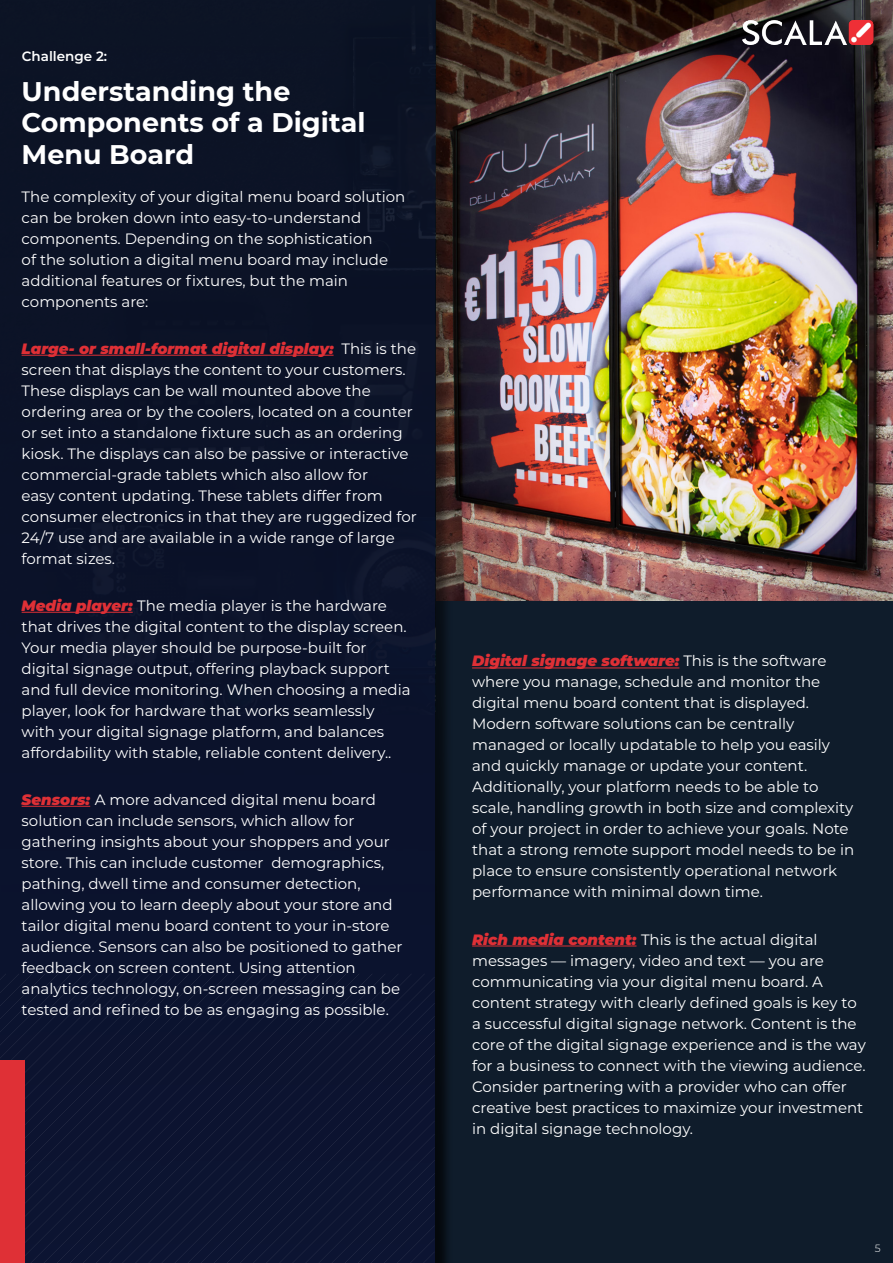
<style>
.page{position:relative;width:893px;height:1263px;background:#0f1c2b}
.page>*{position:absolute;margin:0;border:0;box-sizing:border-box;transform-origin:0 0}
.t1{font:700 27px/31.5px "Montserrat";color:#fff}
.t2{font:15px/21px "Montserrat";color:#fff}
.t3{font:600 13.5px "Montserrat";color:#fff}
.t4{font:300 10.5px "Montserrat";color:#fff}
.s1{font-weight:900;font-style:italic;color:#df3036}
</style>
<div class="page">
<img style="left:453px;top:0;width:440px;height:600px">
<div style="left:0;top:0;width:453px;height:1263px;background:#000;opacity:.75"></div>
<div style="left:0;top:0;width:435px;height:973px;background:#0b1328"></div>
<svg style="left:0;top:973px;width:435px;height:290px"></svg>
<hr style="left:22px;top:355px;width:312px;height:1px;background:#df3036">
<hr style="left:22px;top:612px;width:111px;height:1px;background:#df3036">
<hr style="left:22px;top:806px;width:68px;height:1px;background:#df3036">
<hr style="left:472px;top:667px;width:207px;height:1px;background:#df3036">
<hr style="left:472px;top:946px;width:164px;height:1px;background:#df3036">
<div style="left:0;top:1061px;width:24px;height:202px;background:#df3036"></div>
<img style="left:742px;top:20px;width:131px;height:25px">
<p class="t3" style="left:22px;top:50px;width:87px">Challenge 2:</p>
<h1 class="t1" style="left:22px;top:76px;width:345px">Understanding the<br>Components of a Digital<br>Menu Board</h1>
<p class="t2" style="left:22px;top:186px;width:385px">The complexity of your digital menu board solution can be broken down into easy-to-understand components. Depending on the sophistication<br>of the solution a digital menu board may include additional features or fixtures, but the main components are:</p>
<p class="t2" style="left:22px;top:338px;width:397px"><span class="s1">Large- or small-format digital display:</span> This is the screen that displays the content to your customers.<br>These displays can be wall mounted above the ordering area or by the coolers, located on a counter or set into a standalone fixture such as an ordering kiosk. The displays can also be passive or interactive commercial-grade tablets which also allow for<br>easy content updating. These tablets differ from consumer electronics in that they are ruggedized for 24/7 use and are available in a wide range of large format sizes.</p>
<p class="t2" style="left:22px;top:595px;width:391px"><span class="s1">Media player:</span> The media player is the hardware that drives the digital content to the display screen.<br>Your media player should be purpose-built for digital signage output, offering playback support and full device monitoring. When choosing a media player, look for hardware that works seamlessly with your digital signage platform, and balances affordability with stable, reliable content delivery..</p>
<p class="t2" style="left:22px;top:789px;width:382px"><span class="s1">Sensors:</span> A more advanced digital menu board solution can include sensors, which allow for gathering insights about your shoppers and your store. This can include customer demographics, pathing, dwell time and consumer detection, allowing you to learn deeply about your store and tailor digital menu board content to your in-store audience. Sensors can also be positioned to gather feedback on screen content. Using attention analytics technology, on-screen messaging can be tested and refined to be as engaging as possible.</p>
<p class="t2" style="left:472px;top:651px;width:384px"><span class="s1">Digital signage software:</span> This is the software where you manage, schedule and monitor the digital menu board content that is displayed.<br>Modern software solutions can be centrally managed or locally updatable to help you easily and quickly manage or update your content.<br>Additionally, your platform needs to be able to scale, handling growth in both size and complexity of your project in order to achieve your goals. Note that a strong remote support model needs to be in place to ensure consistently operational network performance with minimal down time.</p>
<p class="t2" style="left:472px;top:929px;width:395px"><span class="s1">Rich media content:</span> This is the actual digital messages — imagery, video and text — you are communicating via your digital menu board. A content strategy with clearly defined goals is key to a successful digital signage network. Content is the core of the digital signage experience and is the way for a business to connect with the viewing audience.<br>Consider partnering with a provider who can offer creative best practices to maximize your investment in digital signage technology.</p>
<p class="t4" style="left:875px;top:1242px;width:7px">5</p>
</div>
